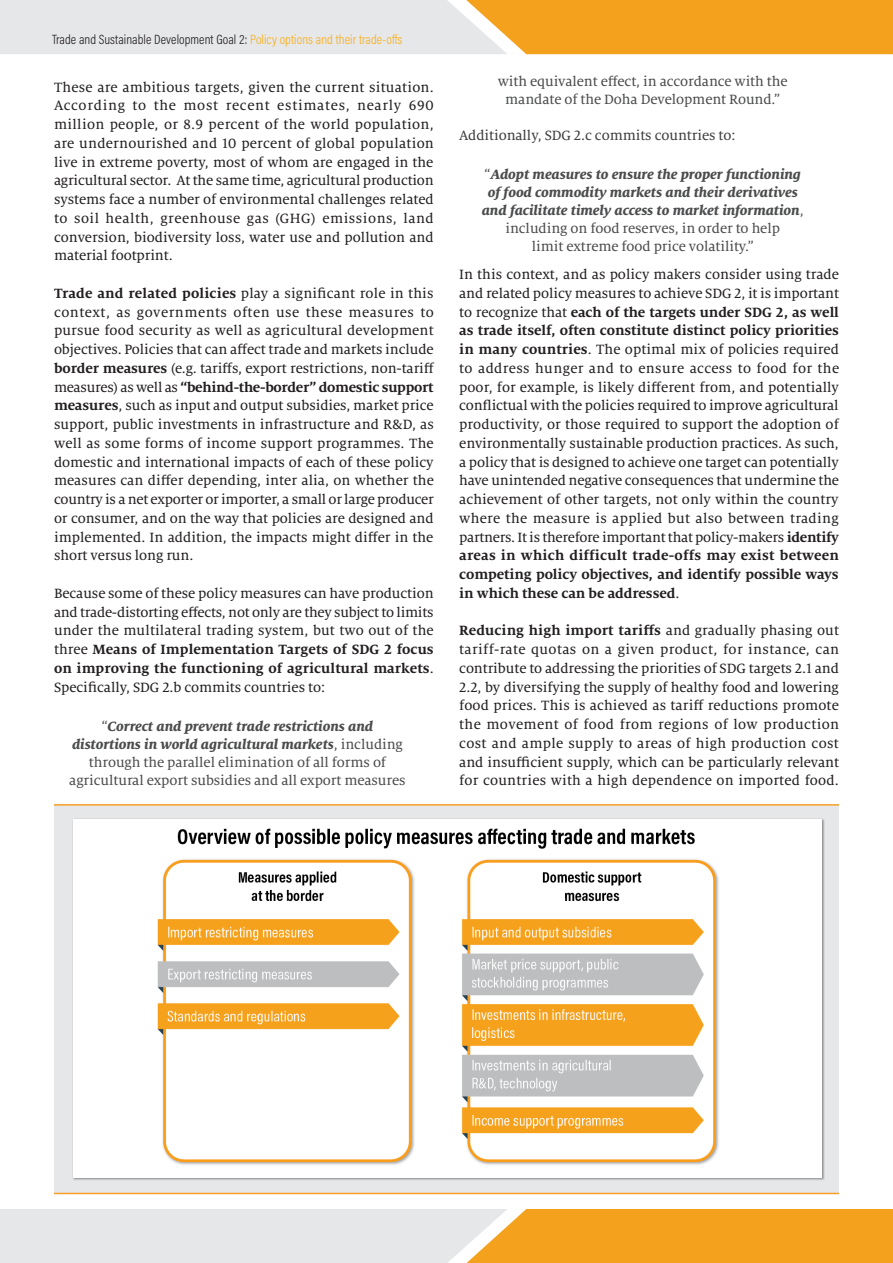
<style>
.page{position:relative;width:893px;height:1263px;background:#fff}
.page>*{position:absolute;margin:0;border:0;box-sizing:border-box;transform-origin:0 0}
.Body_text{font:14.85px/18.8px "Milo Serif OT Text";color:#231f20;text-align:justify}
.t1{font:14.85px/18px "Milo Serif OT Text";letter-spacing:-.005em;color:#4b4c4d;text-align:center}
.t2{font:italic 800 14.85px/18px "Milo Serif OT";letter-spacing:-.005em;color:#4b4c4d;text-align:center}
.t3{font:14.85px "Milo Serif OT Text";letter-spacing:-.005em;color:#3e3e3f}
.Cover_Title{font:300 13.5px "Acumin Pro Cond";letter-spacing:.005em;color:#231f20}
.s1{color:#faaf18}
.s2{font-family:"Milo Serif OT";font-weight:700}
.s3{font-family:"Milo Serif OT";font-weight:800;font-style:italic}
.s4{font-family:"Milo Serif OT Text";font-weight:400;font-style:normal}
</style>
<div class="page">
<svg style="left:0;top:1209px;width:893px;height:54px"></svg>
<svg style="left:0;top:0;width:893px;height:54px"></svg>
<div style="left:54px;top:804px;width:785px;height:389px;background:#e6e7e9"></div>
<hr style="left:54px;top:804px;width:785px;height:2px;background:#f8a026">
<hr style="left:54px;top:1193px;width:785px;height:1px;background:#f8a026">
<img style="left:73px;top:819px;width:749px;height:359px">
<p class="Cover_Title" style="left:52px;top:30px;width:352px">Trade and Sustainable Development Goal 2: <span class="s1">Policy options and their trade-offs</span></p>
<p class="Body_text" style="left:54px;top:78px;width:381px">These are ambitious targets, given the current situation.<br>According to the most recent estimates, nearly 690 million people, or 8.9 percent of the world population, are undernourished and 10 percent of global population live in extreme poverty, most of whom are engaged in the agricultural sector. At the same time, agricultural production systems face a number of environmental challenges related to soil health, greenhouse gas (GHG) emissions, land conversion, biodiversity loss, water use and pollution and material footprint.</p>
<p class="Body_text" style="left:54px;top:284px;width:382px"><span class="s2">Trade and related policies</span> play a significant role in this context, as governments often use these measures to pursue food security as well as agricultural development objectives. Policies that can affect trade and markets include <span class="s2">border measures</span> (e.g. tariffs, export restrictions, non-tariff measures) as well as <span class="s2">“behind-the-border” domestic support measures</span>, such as input and output subsidies, market price support, public investments in infrastructure and R&amp;D, as well as some forms of income support programmes. The domestic and international impacts of each of these policy measures can differ depending, inter alia, on whether the country is a net exporter or importer, a small or large producer or consumer, and on the way that policies are designed and implemented. In addition, the impacts might differ in the short versus long run.</p>
<p class="Body_text" style="left:54px;top:584px;width:381px">Because some of these policy measures can have production and trade-distorting effects, not only are they subject to limits under the multilateral trading system, but two out of the three <span class="s2">Means of Implementation Targets of SDG 2 focus on improving the functioning of agricultural markets</span>.<br>Specifically, SDG 2.b commits countries to:</p>
<p class="t1" style="left:69px;top:717px;width:338px">“<span class="s3">Correct and prevent trade restrictions and distortions in world agricultural markets</span>, including through the parallel elimination of all forms of agricultural export subsidies and all export measures</p>
<p class="t1" style="left:498px;top:73px;width:291px">with equivalent effect, in accordance with the mandate of the Doha Development Round.”</p>
<p class="t3" style="left:459px;top:127px;width:278px">Additionally, SDG 2.c commits countries to:</p>
<p class="t2" style="left:482px;top:165px;width:323px"><span class="s4">“</span>Adopt measures to ensure the proper functioning of food commodity markets and their derivatives and facilitate timely access to market information<span class="s4">, including on food reserves, in order to help<br>limit extreme food price volatility.”</span></p>
<p class="Body_text" style="left:459px;top:265px;width:381px">In this context, and as policy makers consider using trade and related policy measures to achieve SDG 2, it is important to recognize that <span class="s2">each of the targets under SDG 2, as well as trade itself, often constitute distinct policy priorities in many countries</span>. The optimal mix of policies required to address hunger and to ensure access to food for the poor, for example, is likely different from, and potentially conflictual with the policies required to improve agricultural productivity, or those required to support the adoption of environmentally sustainable production practices. As such, a policy that is designed to achieve one target can potentially have unintended negative consequences that undermine the achievement of other targets, not only within the country where the measure is applied but also between trading partners. It is therefore important that policy-makers <span class="s2">identify areas in which difficult trade-offs may exist between competing policy objectives, and identify possible ways in which these can be addressed</span>.</p>
<p class="Body_text" style="left:459px;top:621px;width:381px"><span class="s2">Reducing high import tariffs</span> and gradually phasing out tariff-rate quotas on a given product, for instance, can contribute to addressing the priorities of SDG targets 2.1 and 2.2, by diversifying the supply of healthy food and lowering food prices. This is achieved as tariff reductions promote the movement of food from regions of low production cost and ample supply to areas of high production cost and insufficient supply, which can be particularly relevant for countries with a high dependence on imported food.</p>
</div>
